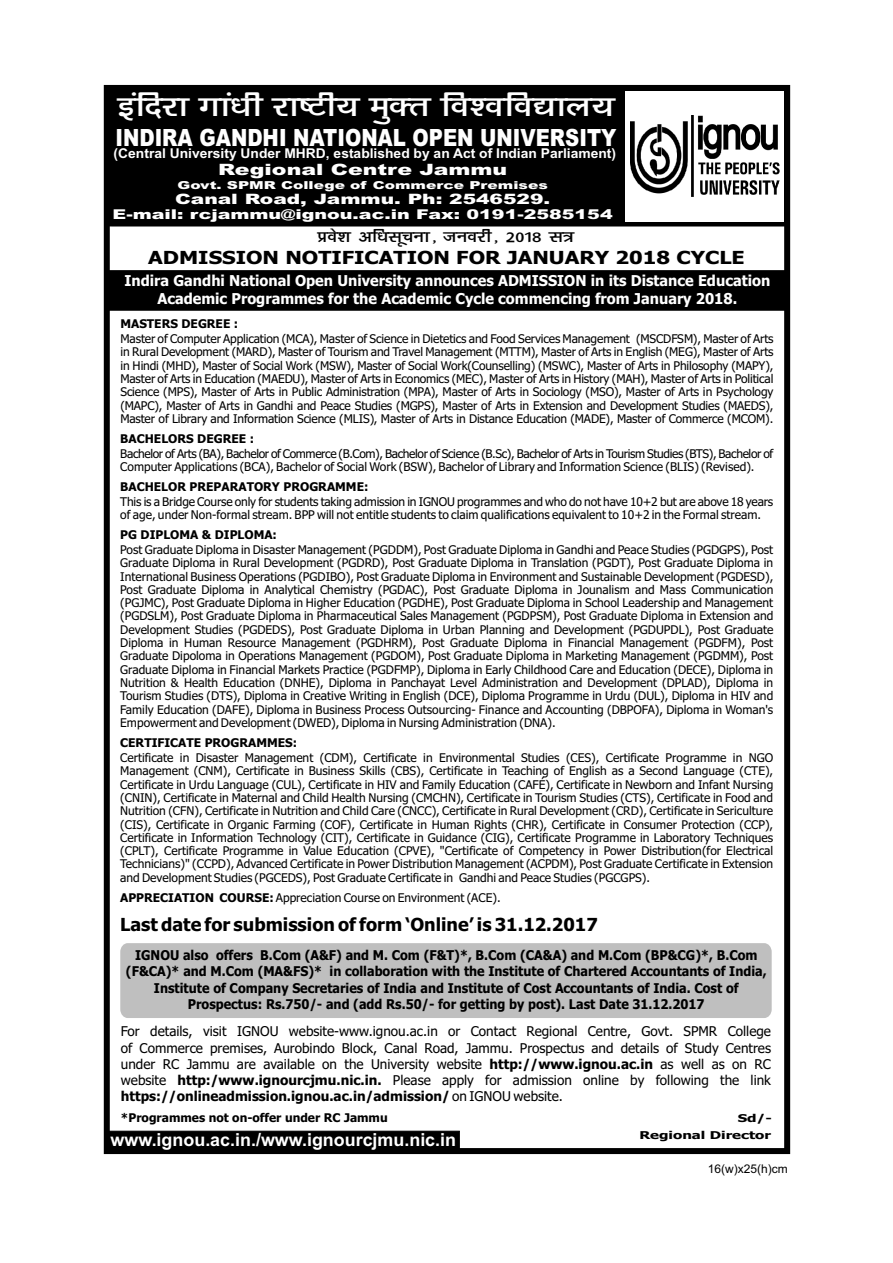
<style>
.page{position:relative;width:893px;height:1263px;background:#fff}
.page>*{position:absolute;margin:0;border:0;box-sizing:border-box;transform-origin:0 0}
.t1{font:36px "Kruti Dev 160 Wide";color:#fff;scale:.96 1}
.t2{font:900 23.7px "Arial";color:#fff;scale:.83 1}
.t3{font:19.8px "Kruti Dev 160 Wide";color:#000;scale:.91 1}
.t4{font:700 18px "Tahoma";color:#000}
.t5{font:700 18px "Tahoma";color:#000;scale:1.19 1}
.t6{font:700 18px "Arial";color:#fff}
.t7{font:900 15.6px "Arial";color:#fff;scale:1.41 1}
.t8{font:700 15px/18.1px "Tahoma";color:#fff;text-align:center}
.t9{font:900 14.25px "Arial";color:#fff;scale:1.41 1}
.t10{font:13.5px/16.4px "Tahoma";color:#000;text-align:justify}
.t11{font:700 13.5px/16.4px "Tahoma";color:#000;text-align:center;scale:.93 1}
.t12{font:700 13.5px "Arial";color:#fff}
.t13{font:900 13.5px "Arial";color:#fff;scale:1.41 1}
.t14{font:12px/13.4px "Tahoma";color:#000;text-align:justify}
.t15{font:12px/13.4px "Tahoma";letter-spacing:-.025em;color:#000}
.t16{font:700 12px "Tahoma";color:#000}
.t17{font:12px "Arial";color:#000}
.t18{font:900 10.95px "Arial";color:#fff;scale:1.41 1}
.t19{font:700 10.8px/16.8px "Tahoma";color:#000;text-align:right;scale:1.39 1}
.s1{font-weight:700}
</style>
<div class="page">
<div style="left:111px;top:92px;width:672px;height:134px;background:#000"></div>
<div style="left:104px;top:85px;width:686px;height:1069px;border:6px solid #000"></div>
<div style="left:106px;top:270px;width:680px;height:41px;background:#000"></div>
<div style="left:120px;top:943px;width:652px;height:75px;background:#bfbfbf"></div>
<div style="left:108px;top:1131px;width:352px;height:21px;background:#000"></div>
<div style="left:625px;top:91px;width:159px;height:131px;background:#fff"></div>
<img style="left:630px;top:116px;width:149px;height:81px">
<h1 class="t1" style="left:118px;top:87px;width:519px">bafnjk xka/kh jk"Vh; eqDr fo'ofo|ky;</h1>
<h3 class="t7" style="left:218px;top:164px;width:207px">Regional Centre Jammu</h3>
<p class="t18" style="left:178px;top:181px;width:264px">Govt. SPMR College of Commerce Premises</p>
<p class="t9" style="left:175px;top:194px;width:267px">Canal Road, Jammu. Ph: 2546529.</p>
<p class="t13" style="left:113px;top:209px;width:356px">E-mail: rcjammu@ignou.ac.in Fax: 0191-2585154</p>
<h2 class="t2" style="left:115px;top:129px;width:605px">INDIRA GANDHI NATIONAL OPEN UNIVERSITY</h2>
<p class="t12" style="left:114px;top:148px;width:504px">(Central University Under MHRD, established by an Act of Indian Parliament)</p>
<h3 class="t3" style="left:318px;top:227px;width:283px">ços'k vf/klwpuk] tuojh] 2018 l=</h3>
<p class="t8" style="left:125px;top:272px;width:647px">Indira Gandhi National Open University announces ADMISSION in its Distance Education<br>Academic Programmes for the Academic Cycle commencing from January 2018.</p>
<p class="t16" style="left:120px;top:319px;width:119px">MASTERS DEGREE :</p>
<p class="t14" style="left:120px;top:333px;width:655px">Master of Computer Application (MCA), Master of Science in Dietetics and Food Services Management (MSCDFSM), Master of Arts in Rural Development (MARD), Master of Tourism and Travel Management (MTTM), Master of Arts in English (MEG), Master of Arts in Hindi (MHD), Master of Social Work (MSW), Master of Social Work(Counselling) (MSWC), Master of Arts in Philosophy (MAPY), Master of Arts in Education (MAEDU), Master of Arts in Economics (MEC), Master of Arts in History (MAH), Master of Arts in Political Science (MPS), Master of Arts in Public Administration (MPA), Master of Arts in Sociology (MSO), Master of Arts in Psychology (MAPC), Master of Arts in Gandhi and Peace Studies (MGPS), Master of Arts in Extension and Development Studies (MAEDS), Master of Library and Information Science (MLIS), Master of Arts in Distance Education (MADE), Master of Commerce (MCOM).</p>
<p class="t16" style="left:120px;top:434px;width:135px">BACHELORS DEGREE :</p>
<p class="t15" style="left:120px;top:448px;width:655px">Bachelor of Arts (BA), Bachelor of Commerce (B.Com), Bachelor of Science (B.Sc), Bachelor of Arts in Tourism Studies (BTS), Bachelor of<br>Computer Applications (BCA), Bachelor of Social Work (BSW), Bachelor of Library and Information Science (BLIS) (Revised).</p>
<p class="t16" style="left:120px;top:482px;width:250px">BACHELOR PREPARATORY PROGRAMME:</p>
<p class="t14" style="left:120px;top:496px;width:655px">This is a Bridge Course only for students taking admission in IGNOU programmes and who do not have 10+2 but are above 18 years of age, under Non-formal stream. BPP will not entitle students to claim qualifications equivalent to 10+2 in the Formal stream.</p>
<p class="t16" style="left:120px;top:530px;width:158px">PG DIPLOMA &amp; DIPLOMA:</p>
<p class="t14" style="left:120px;top:544px;width:655px">Post Graduate Diploma in Disaster Management (PGDDM), Post Graduate Diploma in Gandhi and Peace Studies (PGDGPS), Post Graduate Diploma in Rural Development (PGDRD), Post Graduate Diploma in Translation (PGDT), Post Graduate Diploma in International Business Operations (PGDIBO), Post Graduate Diploma in Environment and Sustainable Development (PGDESD), Post Graduate Diploma in Analytical Chemistry (PGDAC), Post Graduate Diploma in Jounalism and Mass Communication (PGJMC), Post Graduate Diploma in Higher Education (PGDHE), Post Graduate Diploma in School Leadership and Management (PGDSLM), Post Graduate Diploma in Pharmaceutical Sales Management (PGDPSM), Post Graduate Diploma in Extension and Development Studies (PGDEDS), Post Graduate Diploma in Urban Planning and Development (PGDUPDL), Post Graduate Diploma in Human Resource Management (PGDHRM), Post Graduate Diploma in Financial Management (PGDFM), Post Graduate Dipoloma in Operations Management (PGDOM), Post Graduate Diploma in Marketing Management (PGDMM), Post Graduate Diploma in Financial Markets Practice (PGDFMP), Diploma in Early Childhood Care and Education (DECE), Diploma in Nutrition &amp; Health Education (DNHE), Diploma in Panchayat Level Administration and Development (DPLAD), Diploma in Tourism Studies (DTS), Diploma in Creative Writing in English (DCE), Diploma Programme in Urdu (DUL), Diploma in HIV and Family Education (DAFE), Diploma in Business Process Outsourcing- Finance and Accounting (DBPOFA), Diploma in Woman's Empowerment and Development (DWED), Diploma in Nursing Administration (DNA).</p>
<p class="t16" style="left:120px;top:738px;width:178px">CERTIFICATE PROGRAMMES:</p>
<p class="t14" style="left:120px;top:752px;width:655px">Certificate in Disaster Management (CDM), Certificate in Environmental Studies (CES), Certificate Programme in NGO Management (CNM), Certificate in Business Skills (CBS), Certificate in Teaching of English as a Second Language (CTE), Certificate in Urdu Language (CUL), Certificate in HIV and Family Education (CAFÉ), Certificate in Newborn and Infant Nursing (CNIN), Certificate in Maternal and Child Health Nursing (CMCHN), Certificate in Tourism Studies (CTS), Certificate in Food and Nutrition (CFN), Certificate in Nutrition and Child Care (CNCC), Certificate in Rural Development (CRD), Certificate in Sericulture (CIS), Certificate in Organic Farming (COF), Certificate in Human Rights (CHR), Certificate in Consumer Protection (CCP), Certificate in Information Technology (CIT), Certificate in Guidance (CIG), Certificate Programme in Laboratory Techniques (CPLT), Certificate Programme in Value Education (CPVE), "Certificate of Competency in Power Distribution(for Electrical Technicians)" (CCPD), Advanced Certificate in Power Distribution Management (ACPDM), Post Graduate Certificate in Extension and Development Studies (PGCEDS), Post Graduate Certificate in Gandhi and Peace Studies (PGCGPS).</p>
<p class="t14" style="left:120px;top:892px;width:382px"><span class="s1">APPRECIATION COURSE:</span> Appreciation Course on Environment (ACE).</p>
<h3 class="t4" style="left:120px;top:917px;width:479px">Last date for submission of form ‘Online’ is 31.12.2017</h3>
<h3 class="t5" style="left:148px;top:250px;width:503px">ADMISSION NOTIFICATION FOR JANUARY 2018 CYCLE</h3>
<p class="t11" style="left:126px;top:948px;width:690px">IGNOU also offers B.Com (A&amp;F) and M. Com (F&amp;T)*, B.Com (CA&amp;A) and M.Com (BP&amp;CG)*, B.Com (F&amp;CA)* and M.Com (MA&amp;FS)* in collaboration with the Institute of Chartered Accountants of India, Institute of Company Secretaries of India and Institute of Cost Accountants of India. Cost of Prospectus: Rs.750/- and (add Rs.50/- for getting by post). Last Date 31.12.2017</p>
<p class="t10" style="left:121px;top:1024px;width:652px">For details, visit IGNOU website-www.ignou.ac.in or Contact Regional Centre, Govt. SPMR College of Commerce premises, Aurobindo Block, Canal Road, Jammu. Prospectus and details of Study Centres under RC Jammu are available on the University website <span class="s1">http://www.ignou.ac.in</span> as well as on RC website <span class="s1">http:/www.ignourcjmu.nic.in.</span> Please apply for admission online by following the link <span class="s1">https://onlineadmission.ignou.ac.in/admission/</span> on IGNOU website.</p>
<p class="t19" style="left:639px;top:1110px;width:97px">Sd/-<br>Regional Director</p>
<p class="t16" style="left:121px;top:1112px;width:268px">*Programmes not on-offer under RC Jammu</p>
<h3 class="t6" style="left:111px;top:1133px;width:347px">www.ignou.ac.in./www.ignourcjmu.nic.in</h3>
<p class="t17" style="left:708px;top:1164px;width:82px">16(w)x25(h)cm</p>
</div>
